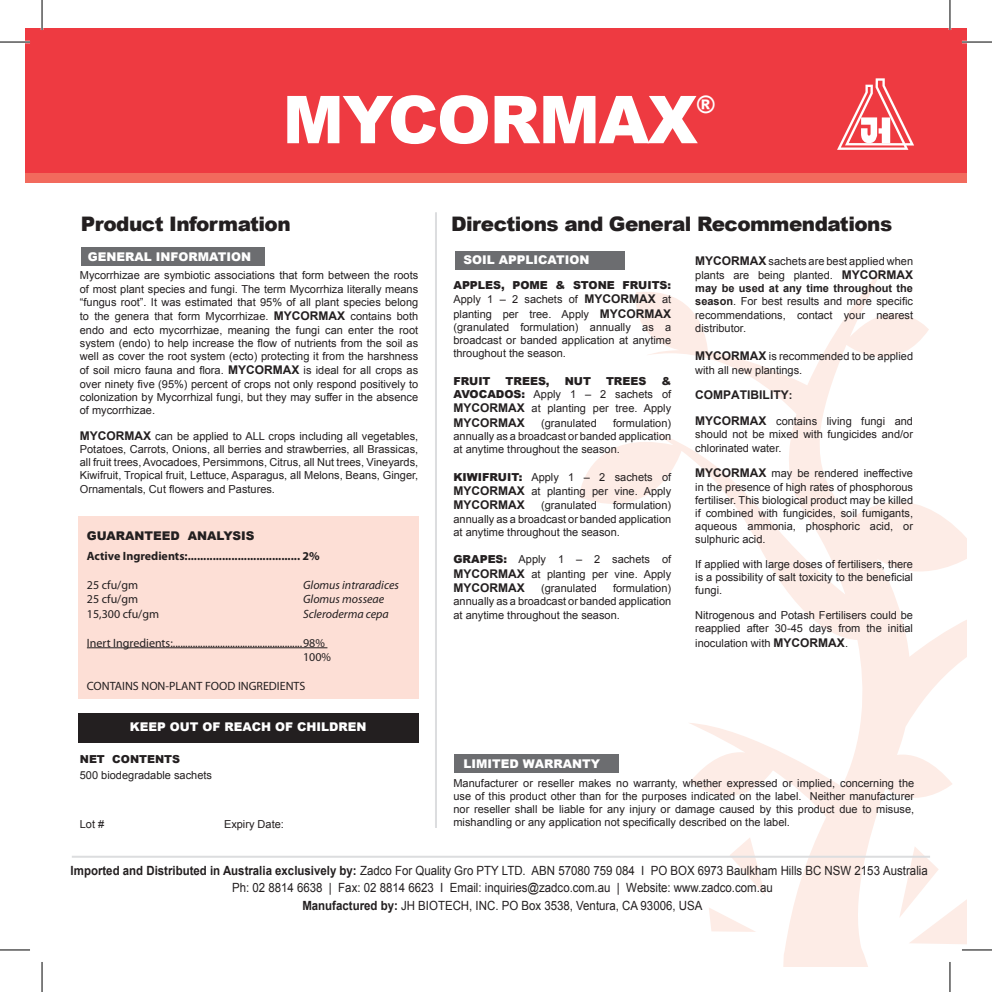
<style>
.page{position:relative;width:992px;height:992px;background:#fff}
.page>*{position:absolute;margin:0;border:0;box-sizing:border-box;transform-origin:0 0}
.t1{font:900 66px "Arial";letter-spacing:-.02em;color:#fff}
.t2{font:900 24px "Arial";color:#fff}
.t3{font:900 20px "Arial";letter-spacing:-.025em;color:#231f20}
.t4{font:12.6px/17px "Arial";color:#231f20;text-align:center;scale:.9 1}
.t5{font:12px/14.4px "Myriad Pro";color:#231f20}
.t6{font:900 12px "Arial";color:#fff}
.t7{font:700 12px "Myriad Pro";color:#231f20}
.t8{font:italic 12px "Myriad Pro";color:#231f20}
.t9{font:700 12px "Arial";color:#231f20}
.t10{font:900 12px "Arial";color:#231f20}
.t11{font:11px/13.2px "Arial";color:#231f20;text-align:justify}
.t12{font:900 11px "Arial";color:#231f20}
.s1{font-weight:700;font-size:12px}
.s2{font-weight:900}
.s3{font-weight:700}
.s4{font-size:11px}
</style>
<div class="page">
<svg style="left:578px;top:263px;width:388px;height:703px"></svg>
<svg style="left:898px;top:846px;width:68px;height:100px"></svg>
<svg style="left:708px;top:907px;width:48px;height:24px"></svg>
<svg style="left:729px;top:837px;width:36px;height:58px"></svg>
<svg style="left:620px;top:419px;width:9px;height:3px"></svg>
<div style="left:25px;top:28px;width:941px;height:154px;background:#ee3a41"></div>
<div style="left:81px;top:247px;width:184px;height:18px;background:#6c6d70"></div>
<div style="left:78px;top:713px;width:340px;height:29px;background:#231f20"></div>
<div style="left:78px;top:515px;width:340px;height:183px;background:#fddfd6"></div>
<div style="left:454px;top:754px;width:165px;height:18px;background:#6c6d70"></div>
<hr style="left:435px;top:212px;width:2px;height:615px;background:#dcdddf">
<div style="left:454px;top:251px;width:170px;height:18px;background:#6c6d70"></div>
<div style="left:25px;top:172px;width:941px;height:10px;background:#f26a5d"></div>
<hr style="left:72px;top:855px;width:857px;height:2px;background:#dcdddf">
<svg style="left:837px;top:78px;width:76px;height:72px"></svg>
<hr style="left:87px;top:647px;width:240px;height:1px;background:#231f20">
<hr style="left:0;top:41px;width:30px;height:2px;background:#fff">
<hr style="left:961px;top:41px;width:30px;height:2px;background:#fff">
<hr style="left:961px;top:948px;width:30px;height:2px;background:#fff">
<hr style="left:41px;top:0;width:2px;height:30px;background:#fff">
<hr style="left:948px;top:0;width:2px;height:30px;background:#fff">
<hr style="left:948px;top:961px;width:2px;height:30px;background:#fff">
<hr style="left:0;top:42px;width:30px;height:1px;background:#000">
<hr style="left:961px;top:42px;width:30px;height:1px;background:#000">
<hr style="left:0;top:949px;width:30px;height:1px;background:#000">
<hr style="left:961px;top:949px;width:30px;height:1px;background:#000">
<hr style="left:42px;top:0;width:1px;height:30px;background:#000">
<hr style="left:42px;top:961px;width:1px;height:30px;background:#000">
<hr style="left:949px;top:0;width:1px;height:30px;background:#000">
<hr style="left:949px;top:961px;width:1px;height:30px;background:#000">
<h1 class="t1" style="left:282px;top:72px;width:416px">MYCORMAX</h1>
<h2 class="t2" style="left:696px;top:87px;width:20px">®</h2>
<h3 class="t3" style="left:81px;top:209px;width:211px">Product Information</h3>
<p class="t6" style="left:88px;top:247px;width:165px">GENERAL INFORMATION</p>
<p class="t11" style="left:80px;top:269px;width:340px">Mycorrhizae are symbiotic associations that form between the roots of most plant species and fungi. The term Mycorrhiza literally means “fungus root”. It was estimated that 95% of all plant species belong</p>
<p class="t11" style="left:80px;top:310px;width:340px">to the genera that form Mycorrhizae. <span class="s1">MYCORMAX</span> contains both endo and ecto mycorrhizae, meaning the fungi can enter the root system (endo) to help increase the flow of nutrients from the soil as well as cover the root system (ecto) protecting it from the harshness</p>
<p class="t11" style="left:80px;top:364px;width:340px">of soil micro fauna and flora. <span class="s1">MYCORMAX</span> is ideal for all crops as over ninety five (95%) percent of crops not only respond positively to colonization by Mycorrhizal fungi, but they may suffer in the absence of mycorrhizae.</p>
<p class="t11" style="left:80px;top:429px;width:340px"><span class="s1">MYCORMAX</span> can be applied to ALL crops including all vegetables, Potatoes, Carrots, Onions, all berries and strawberries, all Brassicas, all fruit trees, Avocadoes, Persimmons, Citrus, all Nut trees, Vineyards, Kiwifruit, Tropical fruit, Lettuce, Asparagus, all Melons, Beans, Ginger, Ornamentals, Cut flowers and Pastures.</p>
<p class="t10" style="left:87px;top:526px;width:169px">GUARANTEED ANALYSIS</p>
<p class="t7" style="left:87px;top:548px;width:234px">Active Ingredients:.................................... 2%</p>
<p class="t5" style="left:87px;top:577px;width:53px">25 cfu/gm</p>
<p class="t8" style="left:303px;top:577px;width:97px">Glomus intraradices</p>
<p class="t5" style="left:87px;top:591px;width:53px">25 cfu/gm</p>
<p class="t8" style="left:303px;top:591px;width:83px">Glomus mosseae</p>
<p class="t5" style="left:87px;top:606px;width:74px">15,300 cfu/gm</p>
<p class="t8" style="left:303px;top:606px;width:87px">Scleroderma cepa</p>
<p class="t5" style="left:303px;top:635px;width:29px;text-indent:-216px">Inert Ingredients:.................................................... 98%<br>100%</p>
<p class="t5" style="left:87px;top:678px;width:220px">CONTAINS NON-PLANT FOOD INGREDIENTS</p>
<p class="t6" style="left:130px;top:718px;width:238px">KEEP OUT OF REACH OF CHILDREN</p>
<p class="t12" style="left:80px;top:750px;width:102px">NET CONTENTS</p>
<p class="t11" style="left:80px;top:768px;width:134px">500 biodegradable sachets</p>
<p class="t11" style="left:80px;top:817px;width:26px">Lot #</p>
<p class="t11" style="left:224px;top:817px;width:61px">Expiry Date:</p>
<h3 class="t3" style="left:451px;top:209px;width:442px">Directions and General Recommendations</h3>
<p class="t6" style="left:463px;top:251px;width:127px">SOIL APPLICATION</p>
<p class="t11" style="left:453px;top:278px;width:219px;line-height:14.4px"><span class="s2">APPLES, POME &amp; STONE FRUITS:<br></span>Apply 1 – 2 sachets of <span class="s1">MYCORMAX</span> at planting per tree. Apply <span class="s1">MYCORMAX</span></p>
<p class="t11" style="left:453px;top:320px;width:219px">(granulated formulation) annually as a broadcast or banded application at anytime throughout the season.</p>
<p class="t12" style="left:453px;top:373px;width:39px">FRUIT</p>
<p class="t12" style="left:505px;top:373px;width:45px">TREES,</p>
<p class="t12" style="left:564px;top:373px;width:28px">NUT</p>
<p class="t12" style="left:605px;top:373px;width:42px">TREES</p>
<p class="t11" style="left:695px;top:253px;width:219px;line-height:14.4px"><span class="s1">MYCORMAX</span> sachets are best applied when plants are being planted. <span class="s1">MYCORMAX</span></p>
<p class="t11" style="left:695px;top:282px;width:219px"><span class="s3">may be used at any time throughout the season</span>. For best results and more specific recommendations, contact your nearest distributor.</p>
<p class="t11" style="left:695px;top:350px;width:219px"><span class="s1">MYCORMAX</span> is recommended to be applied with all new plantings.</p>
<p class="t9" style="left:695px;top:387px;width:98px">COMPATIBILITY<span class="s4">:</span></p>
<p class="t11" style="left:695px;top:414px;width:219px"><span class="s1">MYCORMAX</span> contains living fungi and should not be mixed with fungicides and/or chlorinated water.</p>
<p class="t11" style="left:695px;top:467px;width:219px"><span class="s1">MYCORMAX</span> may be rendered ineffective in the presence of high rates of phosphorous fertiliser. This biological product may be killed if combined with fungicides, soil fumigants, aqueous ammonia, phosphoric acid, or sulphuric acid.</p>
<p class="t11" style="left:695px;top:557px;width:219px">If applied with large doses of fertilisers, there is a possibility of salt toxicity to the beneficial fungi.</p>
<p class="t11" style="left:695px;top:608px;width:219px">Nitrogenous and Potash Fertilisers could be reapplied after 30-45 days from the initial</p>
<p class="t11" style="left:695px;top:636px;width:154px">inoculation with <span class="s1">MYCORMAX</span>.</p>
<p class="t11" style="left:453px;top:374px;width:219px;text-align:right"><span class="s2">&amp;<br>AVOCADOS:</span> Apply 1 – 2 sachets of</p>
<p class="t11" style="left:453px;top:402px;width:219px"><span class="s1">MYCORMAX</span> at planting per tree. Apply</p>
<p class="t9" style="left:453px;top:414px;width:73px">MYCORMAX</p>
<p class="t11" style="left:541px;top:416px;width:57px">(granulated</p>
<p class="t11" style="left:453px;top:416px;width:219px;text-indent:160px">formulation) annually as a broadcast or banded application at anytime throughout the season.</p>
<p class="t11" style="left:453px;top:469px;width:219px;line-height:14.4px"><span class="s2">KIWIFRUIT:</span> Apply 1 – 2 sachets of<br><span class="s1">MYCORMAX</span> at planting per vine. Apply</p>
<p class="t9" style="left:453px;top:497px;width:73px">MYCORMAX</p>
<p class="t11" style="left:541px;top:499px;width:57px">(granulated</p>
<p class="t11" style="left:453px;top:499px;width:219px;text-indent:160px">formulation) annually as a broadcast or banded application at anytime throughout the season.</p>
<p class="t11" style="left:453px;top:552px;width:219px;line-height:14.4px"><span class="s2">GRAPES:</span> Apply 1 – 2 sachets of<br><span class="s1">MYCORMAX</span> at planting per vine. Apply</p>
<p class="t9" style="left:453px;top:579px;width:73px">MYCORMAX</p>
<p class="t11" style="left:541px;top:581px;width:57px">(granulated</p>
<p class="t11" style="left:453px;top:581px;width:219px;text-indent:160px">formulation) annually as a broadcast or banded application at anytime throughout the season.</p>
<p class="t6" style="left:463px;top:754px;width:138px">LIMITED WARRANTY</p>
<p class="t11" style="left:453px;top:776px;width:462px">Manufacturer or reseller makes no warranty, whether expressed or implied, concerning the use of this product other than for the purposes indicated on the label. Neither manufacturer nor reseller shall be liable for any injury or damage caused by this product due to misuse, mishandling or any application not specifically described on the label.</p>
<p class="t4" style="left:71px;top:861px;width:953px"><span class="s3">Imported and Distributed in Australia exclusively by:</span> Zadco For Quality Gro PTY LTD. ABN 57080 759 084 I PO BOX 6973 Baulkham Hills BC NSW 2153 Australia<br>Ph: 02 8814 6638 | Fax: 02 8814 6623 I Email: inquiries@zadco.com.au | Website: www.zadco.com.au</p>
<p class="t4" style="left:302px;top:897px;width:446px"><span class="s3">Manufactured by:</span> JH BIOTECH, INC. PO Box 3538, Ventura, CA 93006, USA</p>
</div>
